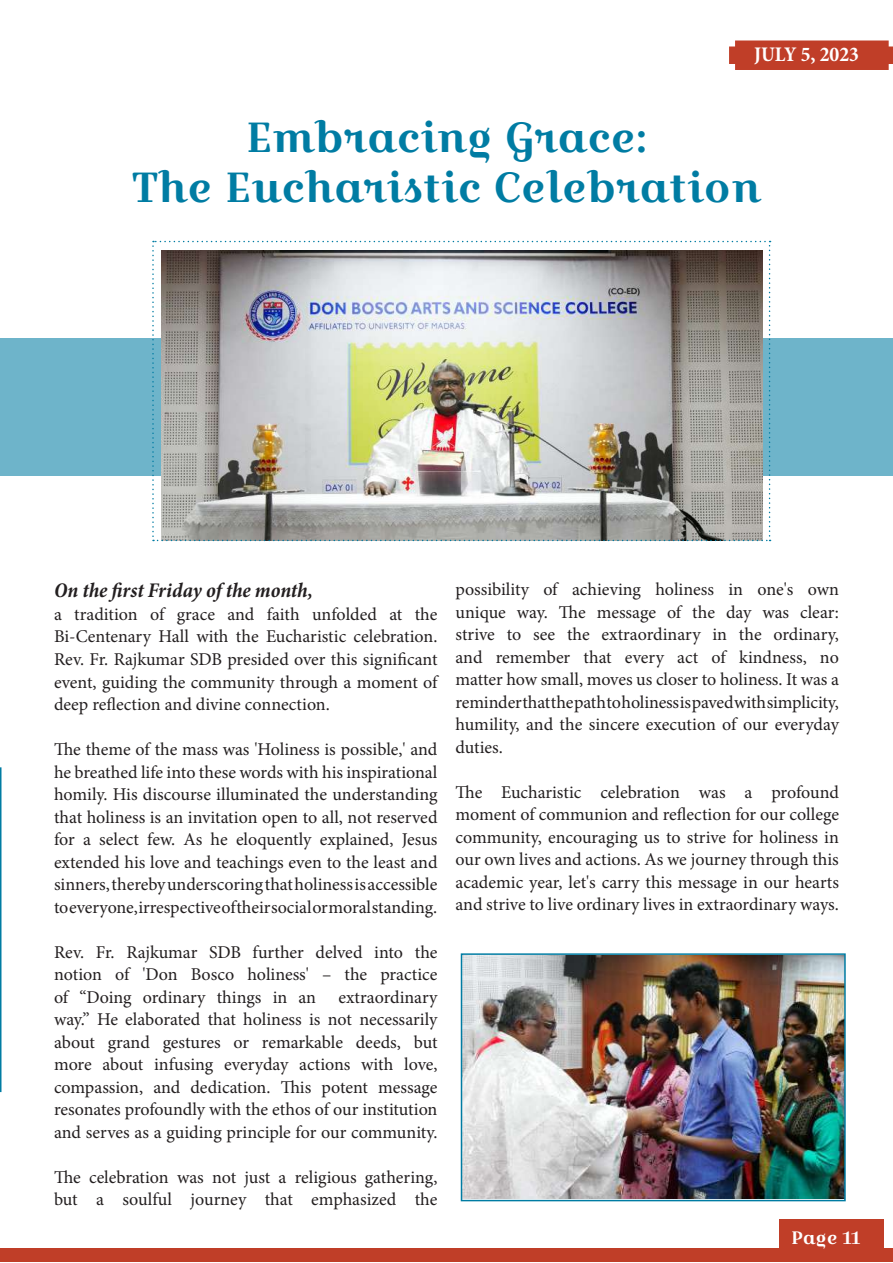
<style>
.page{position:relative;width:893px;height:1263px;background:#fff}
.page>*{position:absolute;margin:0;border:0;box-sizing:border-box;transform-origin:0 0}
.t1{font:42px/50.4px "Croissant One";color:#007ca3;text-align:center}
.t2{font:italic 700 condensed 21px "Minion Pro";letter-spacing:-.005em;color:#231f20}
.t3{font:700 condensed 21px "Minion Pro";color:#fff}
.t4{font:18px/22.5px "Minion Pro";color:#231f20;text-align:justify}
.t5{font:18px "Croissant One";color:#fff}
</style>
<div class="page">
<div style="left:0;top:1249px;width:893px;height:13px;background:#c03e28"></div>
<div style="left:779px;top:1219px;width:105px;height:30px;background:#c03e28"></div>
<svg style="left:0;top:767px;width:2px;height:325px"></svg>
<div style="left:0;top:338px;width:893px;height:138px;background:#6eb4ca"></div>
<div style="left:729px;top:40px;width:164px;height:30px;background:#c03e28"></div>
<img style="left:152px;top:241px;width:619px;height:300px">
<img style="left:464px;top:956px;width:379px;height:242px">
<div style="left:461px;top:953px;width:385px;height:248px;border:2px solid #007ca3"></div>
<p class="t3" style="left:754px;top:40px;width:106px">JULY 5, 2023</p>
<h1 class="t1" style="left:132px;top:112px;width:630px">Embracing Grace:<br>The Eucharistic Celebration</h1>
<p class="t2" style="left:54px;top:576px;width:260px">On the first Friday of the month,</p>
<p class="t4" style="left:54px;top:603px;width:385px">a tradition of grace and faith unfolded at the Bi-Centenary Hall with the Eucharistic celebration.<br>Rev. Fr. Rajkumar SDB presided over this significant event, guiding the community through a moment of deep reflection and divine connection.</p>
<p class="t4" style="left:54px;top:738px;width:385px">The theme of the mass was 'Holiness is possible,' and he breathed life into these words with his inspirational homily. His discourse illuminated the understanding that holiness is an invitation open to all, not reserved for a select few. As he eloquently explained, Jesus extended his love and teachings even to the least and sinners, thereby underscoring that holiness is accessible to everyone, irrespective of their social or moral standing.</p>
<p class="t4" style="left:54px;top:941px;width:385px">Rev. Fr. Rajkumar SDB further delved into the notion of 'Don Bosco holiness' – the practice of “Doing ordinary things in an extraordinary way.” He elaborated that holiness is not necessarily about grand gestures or remarkable deeds, but more about infusing everyday actions with love, compassion, and dedication. This potent message resonates profoundly with the ethos of our institution and serves as a guiding principle for our community.</p>
<p class="t4" style="left:54px;top:1166px;width:385px">The celebration was not just a religious gathering, but a soulful journey that emphasized the</p>
<p class="t4" style="left:455px;top:578px;width:385px">possibility of achieving holiness in one's own unique way. The message of the day was clear: strive to see the extraordinary in the ordinary, and remember that every act of kindness, no matter how small, moves us closer to holiness. It was a reminder that the path to holiness is paved with simplicity, humility, and the sincere execution of our everyday duties.</p>
<p class="t4" style="left:455px;top:781px;width:385px">The Eucharistic celebration was a profound moment of communion and reflection for our college community, encouraging us to strive for holiness in our own lives and actions. As we journey through this academic year, let's carry this message in our hearts and strive to live ordinary lives in extraordinary ways.</p>
<p class="t5" style="left:791px;top:1224px;width:70px">Page 11</p>
</div>
